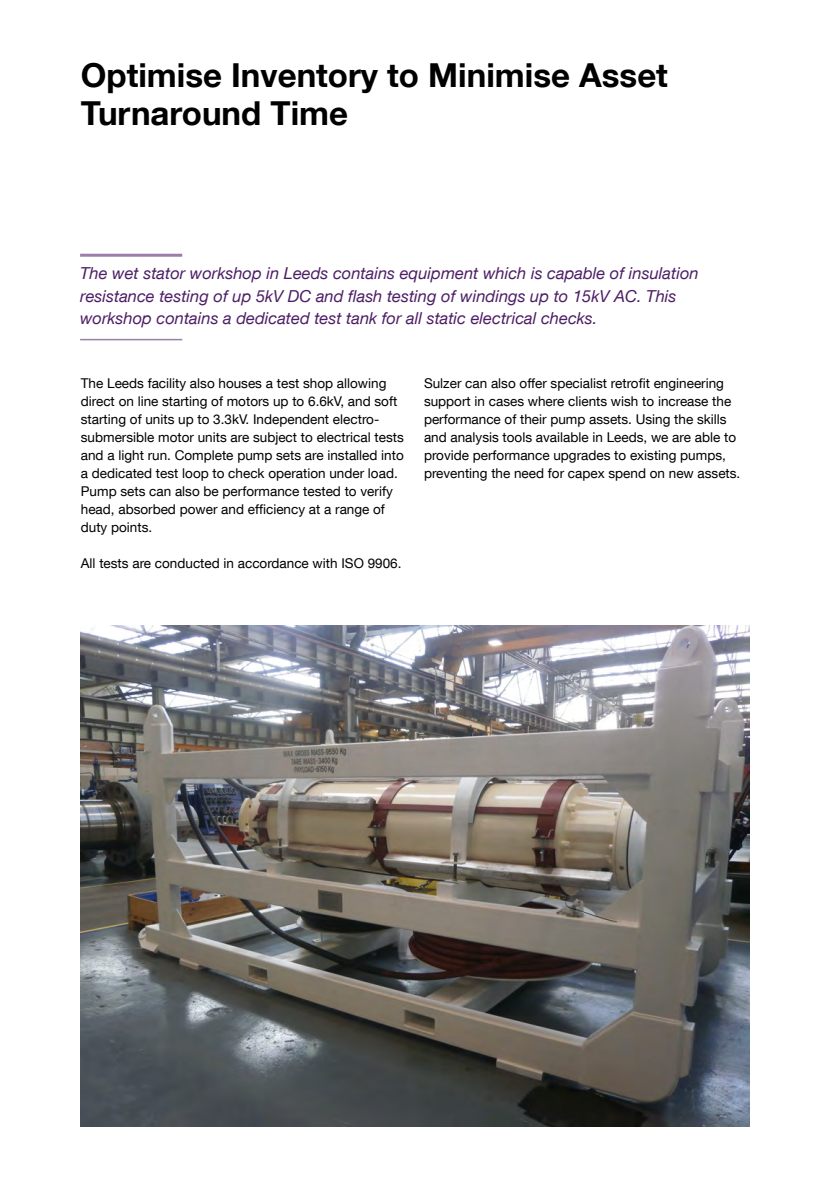
<style>
.page{position:relative;width:830px;height:1191px;background:#fff}
.page>*{position:absolute;margin:0;border:0;box-sizing:border-box;transform-origin:0 0}
.Title-1{font:700 33px/37.5px "Helvetica Neue LT Com";color:#000}
.Lead_text{font:italic 16.5px/22.5px "Helvetica Neue LT Com";color:#4d1e65}
.Body_text{font:13.5px/18px "Helvetica Neue LT Com";color:#000}
</style>
<div class="page">
<hr style="left:80px;top:254px;width:102px;height:3px;background:#997fa9">
<hr style="left:80px;top:339px;width:102px;height:1px;background:#997fa9">
<img style="left:81px;top:625px;width:667px;height:501px">
<p class="Title-1" style="left:81px;top:56px;width:588px">Optimise Inventory to Minimise Asset<br>Turnaround Time</p>
<p class="Lead_text" style="left:80px;top:262px;width:619px">The wet stator workshop in Leeds contains equipment which is capable of insulation resistance testing of up 5kV DC and flash testing of windings up to 15kV AC. This workshop contains a dedicated test tank for all static electrical checks.</p>
<p class="Body_text" style="left:81px;top:374px;width:324px">The Leeds facility also houses a test shop allowing direct on line starting of motors up to 6.6kV, and soft starting of units up to 3.3kV. Independent electro&shy;submersible motor units are subject to electrical tests and a light run. Complete pump sets are installed into a dedicated test loop to check operation under load.<br>Pump sets can also be performance tested to verify head, absorbed power and efficiency at a range of duty points.</p>
<p class="Body_text" style="left:81px;top:554px;width:322px">All tests are conducted in accordance with ISO 9906.</p>
<p class="Body_text" style="left:424px;top:374px;width:318px">Sulzer can also offer specialist retrofit engineering support in cases where clients wish to increase the performance of their pump assets. Using the skills and analysis tools available in Leeds, we are able to provide performance upgrades to existing pumps, preventing the need for capex spend on new assets.</p>
</div>
